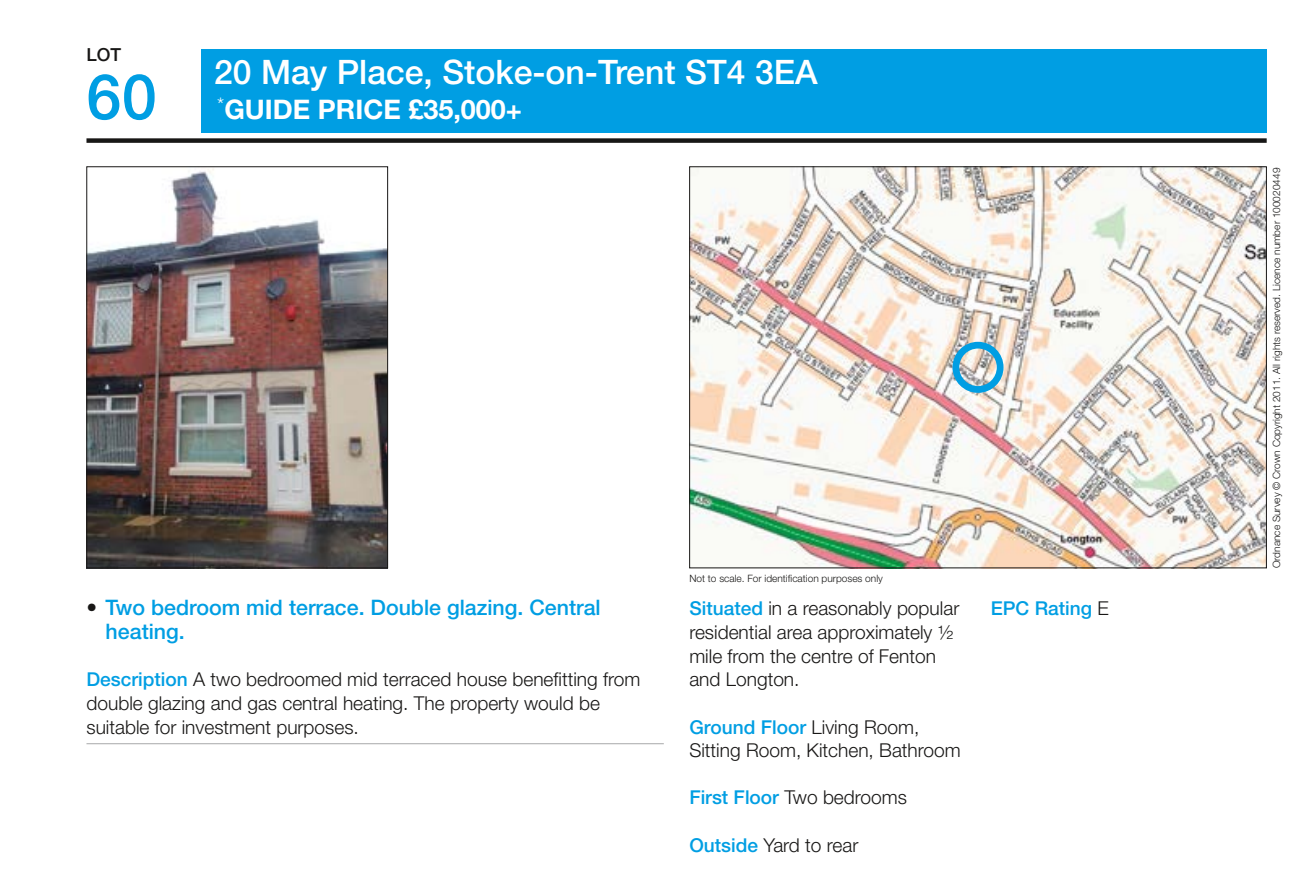
<style>
.page{position:relative;width:1300px;height:893px;background:#fff}
.page>*{position:absolute;margin:0;border:0;box-sizing:border-box;transform-origin:0 0}
.t1{font:500 63px "Helvetica Neue LT Std";color:#009ee3}
.t2{font:500 33.75px "Helvetica Neue LT Std";color:#fff}
.t3{font:700 27px "Helvetica Neue LT Std";color:#fff}
.t4{font:500 21.38px/23.6px "Helvetica Neue LT Std";color:#009ee3}
.t5{font:300 19.12px/23.6px "Helvetica Neue LT Std";color:#181716}
.t6{font:500 19.12px "Helvetica Neue LT Std";color:#009ee3}
.t7{font:500 18px "Helvetica Neue LT Std";color:#181716}
.t8{font:300 10.12px "Helvetica Neue LT Std";color:#181716}
.s1{color:#181716}
.s2{font-weight:500;color:#009ee3}
.s3{font-weight:300;color:#181716}
</style>
<div class="page">
<div style="left:201px;top:49px;width:1065px;height:83px;background:#009ee3"></div>
<div style="left:86px;top:138px;width:1180px;height:5px;background:#181716"></div>
<img style="left:88px;top:168px;width:298px;height:398px">
<div style="left:86px;top:166px;width:302px;height:402px;border:1px solid #181716"></div>
<img style="left:691px;top:168px;width:573px;height:398px">
<hr style="left:86px;top:743px;width:578px;height:1px;background:#b1b2b3">
<div style="left:952px;top:342px;width:51px;height:51px;border:7px solid #009ee3;border-radius:50%"></div>
<p class="t7" style="left:86px;top:44px;width:36px">LOT</p>
<h1 class="t1" style="left:86px;top:59px;width:72px">60</h1>
<h2 class="t2" style="left:214px;top:51px;width:605px">20 May Place, Stoke-on-Trent ST4 3EA</h2>
<h3 class="t3" style="left:217px;top:93px;width:306px"><sup>*</sup>GUIDE PRICE £35,000+</h3>
<p class="t4" style="left:106px;top:596px;width:496px;text-indent:-19px"><span class="s1">•</span> Two bedroom mid terrace. Double glazing. Central heating.</p>
<p class="t5" style="left:86px;top:667px;width:555px"><span class="s2">Description</span> A two bedroomed mid terraced house benefitting from double glazing and gas central heating. The property would be suitable for investment purposes.</p>
<p class="t8" style="left:689px;top:572px;width:195px">Not to scale. For identification purposes only</p>
<p class="t5" style="left:689px;top:596px;width:271px"><span class="s2">Situated</span> in a reasonably popular residential area approximately 1/2 mile from the centre of Fenton and Longton.</p>
<p class="t5" style="left:689px;top:714px;width:273px"><span class="s2">Ground Floor</span> Living Room,<br>Sitting Room, Kitchen, Bathroom</p>
<p class="t5" style="left:689px;top:785px;width:219px"><span class="s2">First Floor</span> Two bedrooms</p>
<p class="t5" style="left:689px;top:833px;width:171px"><span class="s2">Outside</span> Yard to rear</p>
<p class="t6" style="left:991px;top:597px;width:119px">EPC Rating <span class="s3">E</span></p>
<p class="t8" style="left:1270px;top:568px;width:402px;rotate:-90deg">Ordnance Survey © Crown Copyright 2011. All rights reserved. Licence number 100020449</p>
</div>
